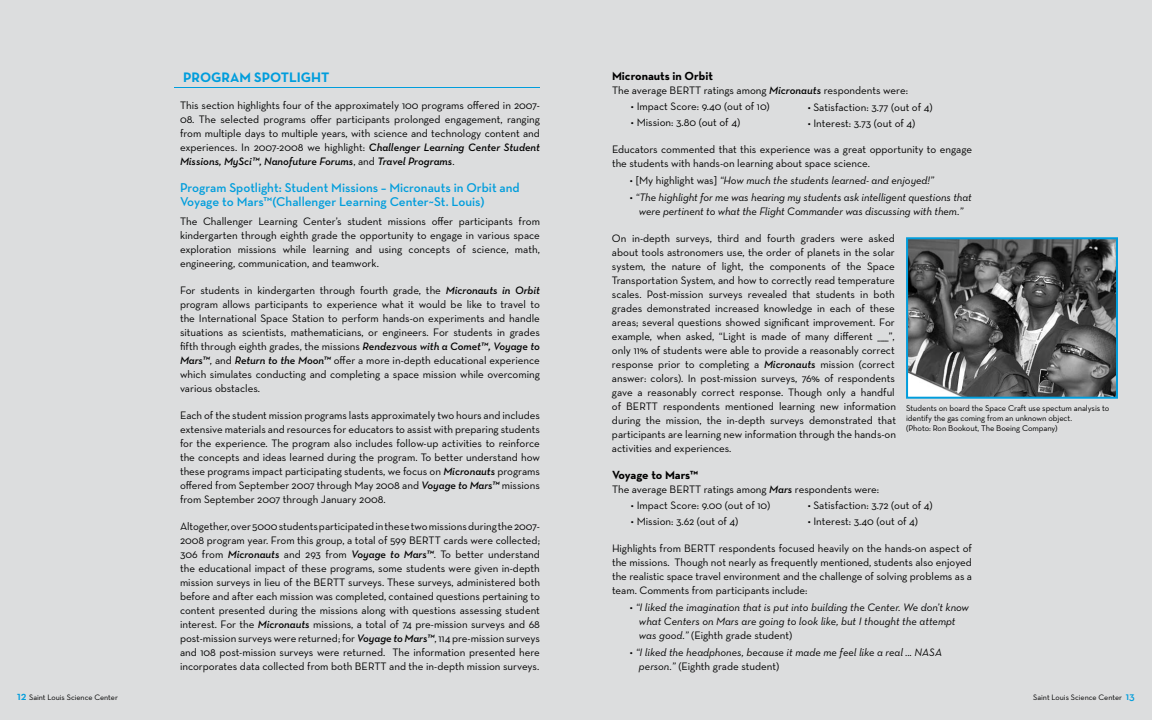
<style>
.page{position:relative;width:1152px;height:720px;background:#dcddde}
.page>*{position:absolute;margin:0;border:0;box-sizing:border-box;transform-origin:0 0}
.t1{font:700 14px "Neutra Text";color:#009ddc}
.t2{font:600 13px/14px "Neutra Text";color:#009ddc}
.t3{font:700 12px "Neutra Text";color:#000}
.t4{font:11px/14px "Neutra Text";color:#000;text-align:justify}
.t5{font:italic 11px/14px "Neutra Text";color:#000}
.t6{font:8.5px/10.2px "Neutra Text";letter-spacing:-.01em;color:#000}
.t7{font:8px "Neutra Text";color:#000}
.s1{font-weight:600;font-style:italic}
.s2{font-style:normal}
.s3{font-weight:600;font-size:12px;color:#009ddc}
.s4{font-weight:600;font-size:11px;color:#009ddc}
</style>
<div class="page">
<hr style="left:174px;top:87px;width:366px;height:1px;background:#009ddc">
<img style="left:909px;top:240px;width:206px;height:156px">
<div style="left:906px;top:237px;width:212px;height:162px;border:2px solid #009ddc"></div>
<p class="t1" style="left:183px;top:68px;width:148px">PROGRAM SPOTLIGHT</p>
<p class="t4" style="left:180px;top:98px;width:361px">This section highlights four of the approximately 100 programs offered in 2007-</p>
<p class="t4" style="left:180px;top:112px;width:362px">08. The selected programs offer participants prolonged engagement, ranging from multiple days to multiple years, with science and technology content and experiences. In 2007-2008 we highlight: <span class="s1">Challenger Learning Center Student Missions, MySci™, Nanofuture Forums</span>, and <span class="s1">Travel Programs</span>.</p>
<p class="t2" style="left:180px;top:180px;width:341px">Program Spotlight: Student Missions – Micronauts in Orbit and<br>Voyage to Mars™(Challenger Learning Center~St. Louis)</p>
<p class="t4" style="left:180px;top:214px;width:362px">The Challenger Learning Center’s student missions offer participants from kindergarten through eighth grade the opportunity to engage in various space exploration missions while learning and using concepts of science, math, engineering, communication, and teamwork.</p>
<p class="t4" style="left:180px;top:283px;width:362px">For students in kindergarten through fourth grade, the <span class="s1">Micronauts in Orbit </span>program allows participants to experience what it would be like to travel to the International Space Station to perform hands-on experiments and handle situations as scientists, mathematicians, or engineers. For students in grades fifth through eighth grades, the missions <span class="s1">Rendezvous with a Comet™, Voyage to Mars™</span>, and <span class="s1">Return to the Moon™</span> offer a more in-depth educational experience which simulates conducting and completing a space mission while overcoming various obstacles.</p>
<p class="t4" style="left:180px;top:408px;width:362px">Each of the student mission programs lasts approximately two hours and includes extensive materials and resources for educators to assist with preparing students for the experience. The program also includes follow-up activities to reinforce the concepts and ideas learned during the program. To better understand how these programs impact participating students, we focus on <span class="s1">Micronauts</span> programs offered from September 2007 through May 2008 and <span class="s1">Voyage to Mars™</span> missions from September 2007 through January 2008.</p>
<p class="t4" style="left:180px;top:519px;width:362px">Altogether, over 5000 students participated in these two missions during the 2007- 2008 program year. From this group, a total of 599 BERTT cards were collected; 306 from <span class="s1">Micronauts</span> and 293 from <span class="s1">Voyage to Mars™</span>. To better understand the educational impact of these programs, some students were given in-depth mission surveys in lieu of the BERTT surveys. These surveys, administered both before and after each mission was completed, contained questions pertaining to content presented during the missions along with questions assessing student interest. For the <span class="s1">Micronauts</span> missions, a total of 74 pre-mission surveys and 68 post-mission surveys were returned; for <span class="s1">Voyage to Mars™</span>, 114 pre-mission surveys and 108 post-mission surveys were returned. The information presented here incorporates data collected from both BERTT and the in-depth mission surveys.</p>
<p class="t3" style="left:612px;top:69px;width:103px">Micronauts in Orbit</p>
<p class="t4" style="left:612px;top:83px;width:298px">The average BERTT ratings among <span class="s1">Micronauts</span> respondents were:</p>
<p class="t4" style="left:631px;top:99px;width:140px">• Impact Score: 9.40 (out of 10)</p>
<p class="t4" style="left:631px;top:115px;width:111px">• Mission: 3.80 (out of 4)</p>
<p class="t4" style="left:612px;top:142px;width:362px">Educators commented that this experience was a great opportunity to engage the students with hands-on learning about space science.</p>
<p class="t5" style="left:630px;top:173px;width:306px"><span class="s2">• [My highlight was]</span> “How much the students learned- and enjoyed!”</p>
<p class="t5" style="left:630px;top:190px;width:343px;text-align:center"><span class="s2">•</span> “The highlight for me was hearing my students ask intelligent questions that were pertinent to what the Flight Commander was discussing with them.”</p>
<p class="t4" style="left:612px;top:231px;width:286px">On in-depth surveys, third and fourth graders were asked about tools astronomers use, the order of planets in the solar system, the nature of light, the components of the Space Transportation System, and how to correctly read temperature scales. Post-mission surveys revealed that students in both grades demonstrated increased knowledge in each of these areas; several questions showed significant improvement. For example, when asked, “Light is made of many different ____”, only 11% of students were able to provide a reasonably correct response prior to completing a <span class="s1">Micronauts</span> mission (correct answer: colors). In post-mission surveys, 76% of respondents gave a reasonably correct response. Though only a handful of BERTT respondents mentioned learning new information during the mission, the in-depth surveys demonstrated that participants are learning new information through the hands-on activities and experiences.</p>
<p class="t3" style="left:612px;top:468px;width:88px">Voyage to Mars™</p>
<p class="t4" style="left:612px;top:482px;width:269px">The average BERTT ratings among <span class="s1">Mars</span> respondents were:</p>
<p class="t4" style="left:631px;top:498px;width:141px">• Impact Score: 9.00 (out of 10)</p>
<p class="t4" style="left:631px;top:514px;width:109px">• Mission: 3.62 (out of 4)</p>
<p class="t4" style="left:612px;top:541px;width:362px">Highlights from BERTT respondents focused heavily on the hands-on aspect of the missions. Though not nearly as frequently mentioned, students also enjoyed the realistic space travel environment and the challenge of solving problems as a team. Comments from participants include:</p>
<p class="t5" style="left:639px;top:600px;width:331px;text-indent:-9px"><span class="s2">•</span> “I liked the imagination that is put into building the Center. We don’t know what Centers on Mars are going to look like, but I thought the attempt was good.” <span class="s2">(Eighth grade student)</span></p>
<p class="t5" style="left:639px;top:645px;width:305px;text-indent:-9px"><span class="s2">•</span> “I liked the headphones, because it made me feel like a real ... NASA person.” <span class="s2">(Eighth grade student)</span></p>
<p class="t4" style="left:808px;top:100px;width:126px">• Satisfaction: 3.77 (out of 4)</p>
<p class="t4" style="left:808px;top:116px;width:109px">• Interest: 3.73 (out of 4)</p>
<p class="t6" style="left:906px;top:403px;width:205px">Students on board the Space Craft use spectum analysis to identify the gas coming from an unknown object.<br>(Photo: Ron Bookout, The Boeing Company)</p>
<p class="t4" style="left:808px;top:498px;width:127px">• Satisfaction: 3.72 (out of 4)</p>
<p class="t4" style="left:808px;top:514px;width:112px">• Interest: 3.40 (out of 4)</p>
<p class="t7" style="left:17px;top:692px;width:102px"><span class="s3">12</span> Saint Louis Science Center</p>
<p class="t7" style="left:1033px;top:692px;width:103px">Saint Louis Science Center <span class="s4">13</span></p>
</div>
